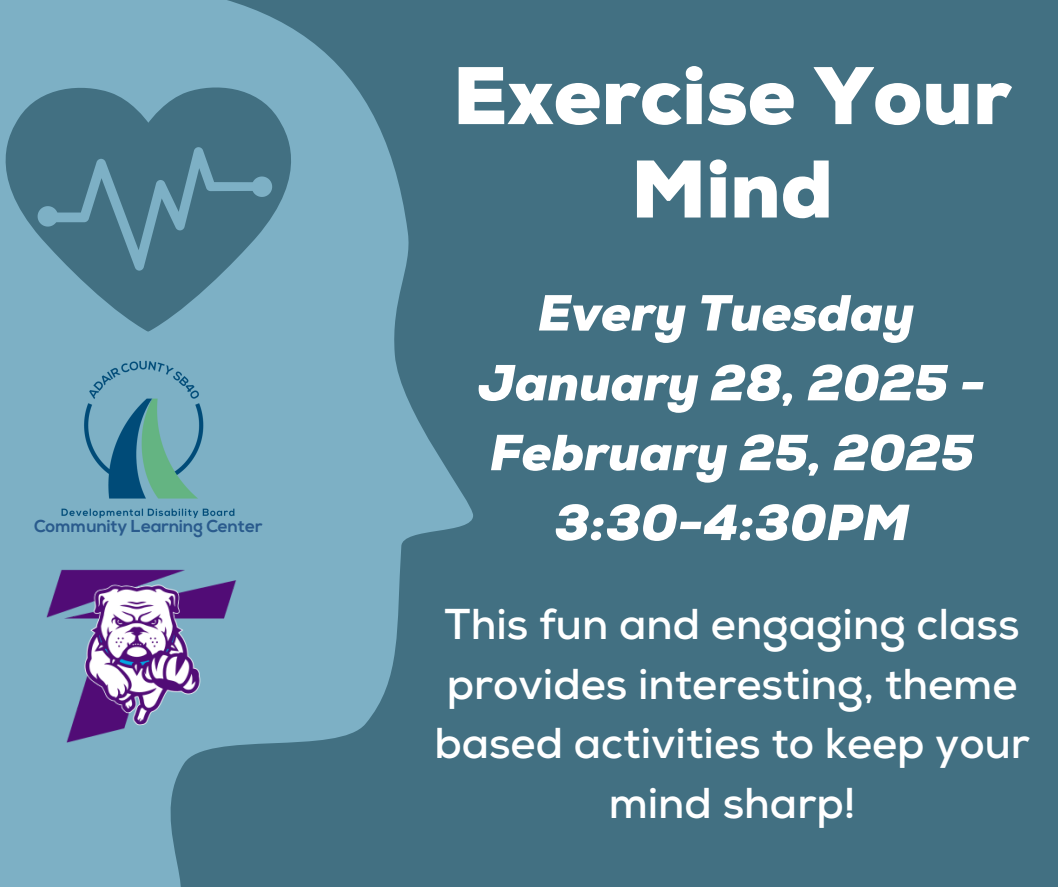
<style>
.page{position:relative;width:1058px;height:887px;background:#fff}
.page>*{position:absolute;margin:0;border:0;box-sizing:border-box;transform-origin:0 0}
.t1{font:900 81.45px/93.3px "Nexa";color:#fff;text-align:center}
.t2{font:italic 900 50.55px/69.8px "Nexa";color:#fff;text-align:center}
.t3{font:700 43.05px/59.7px "Nexa";color:#fff;text-align:center}
.t4{font:700 17.25px "Nexa";color:#2a5b8d}
</style>
<div class="page">
<div style="left:0;top:0;width:1058px;height:886px;background:#427082"></div>
<svg style="left:0;top:0;width:473px;height:886px"></svg>
<svg style="left:0;top:11px;width:419px;height:543px;background:#74a6bb"></svg>
<div style="left:65px;top:25px;width:13px;height:48px;background:#7db0c5;border-radius:6px"></div>
<svg style="left:0;top:83px;width:312px;height:248px;background:#75a7bc"></svg>
<svg style="left:0;top:40px;width:272px;height:272px"></svg>
<img style="left:61px;top:360px;width:174px;height:158px">
<img style="left:47px;top:569px;width:189px;height:173px">
<p class="t4" style="left:34px;top:519px;width:230px">Community Learning Center</p>
<p class="t1" style="left:453px;top:52px;width:560px">Exercise Your<br>Mind</p>
<p class="t2" style="left:478px;top:280px;width:509px">Every Tuesday<br>January 28, 2025 -<br>February 25, 2025<br>3:30-4:30PM</p>
<p class="t3" style="left:434px;top:595px;width:597px">This fun and engaging class provides interesting, theme based activities to keep your mind sharp!</p>
</div>
